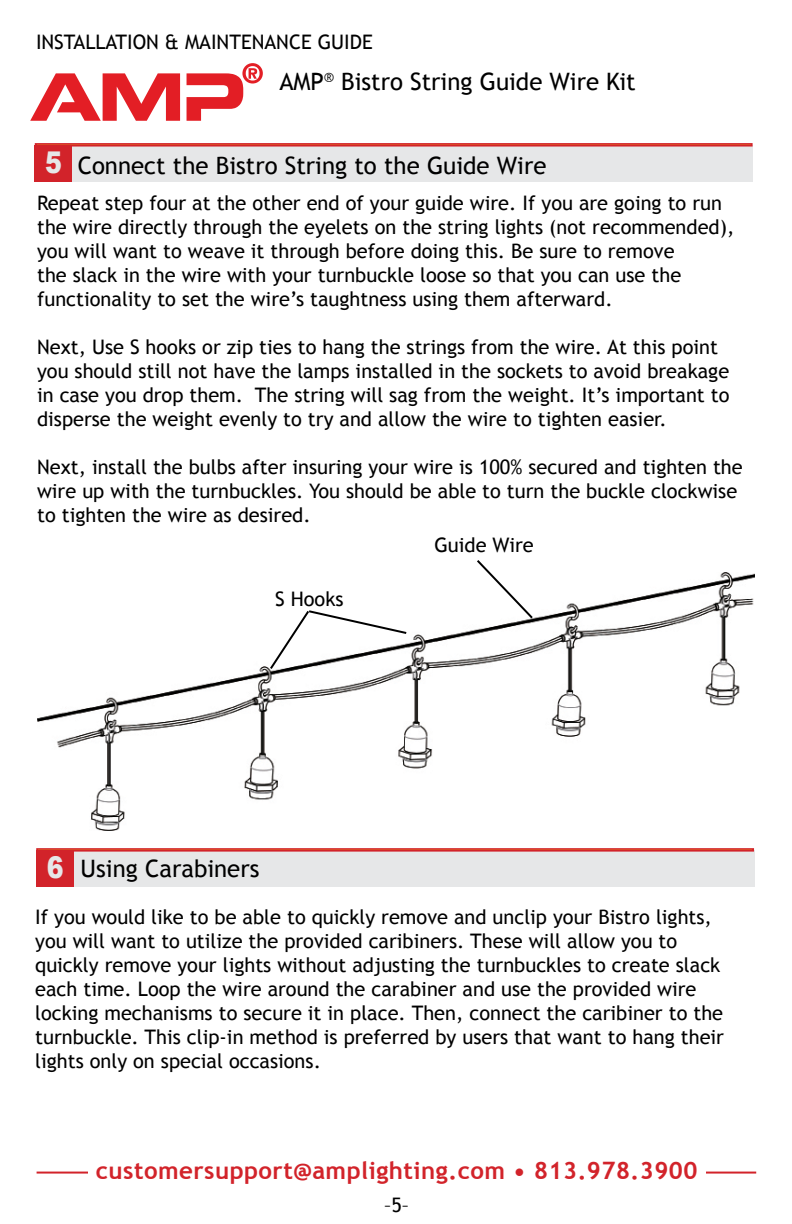
<style>
.page{position:relative;width:792px;height:1224px;background:#fff}
.page>*{position:absolute;margin:0;border:0;box-sizing:border-box;transform-origin:0 0}
.t1{font:900 30px "Arial";color:#e6e7e8;scale:.84 1}
.t2{font:24px "Trebuchet MS";color:#000}
.t3{font:700 24px "Trebuchet MS";letter-spacing:.02em;color:#d2232a}
.t4{font:20px/24px "Trebuchet MS";color:#000}
</style>
<div class="page">
<hr style="left:37px;top:1172px;width:719px;height:2px;background:#d2232a">
<div style="left:88px;top:1161px;width:617px;height:37px;background:#fff"></div>
<svg style="left:187px;top:63px;width:76px;height:58px"></svg>
<svg style="left:30px;top:73px;width:150px;height:48px"></svg>
<div style="left:42px;top:145px;width:711px;height:37px;background:#e6e7e8"></div>
<div style="left:35px;top:145px;width:37px;height:37px;background:#d2232a"></div>
<div style="left:35px;top:143px;width:718px;height:4px;border:2px solid #d2232a"></div>
<div style="left:43px;top:850px;width:711px;height:37px;background:#e6e7e8"></div>
<div style="left:36px;top:850px;width:38px;height:37px;background:#d2232a"></div>
<div style="left:36px;top:848px;width:718px;height:4px;border:2px solid #d2232a"></div>
<img style="left:38px;top:572px;width:717px;height:259px">
<svg style="left:475px;top:560px;width:60px;height:61px"></svg>
<svg style="left:268px;top:609px;width:141px;height:62px"></svg>
<p class="t4" style="left:36px;top:30px;width:338px">INSTALLATION &amp; MAINTENANCE GUIDE</p>
<p class="t2" style="left:279px;top:67px;width:358px">AMP<sup>®</sup> Bistro String Guide Wire Kit</p>
<h1 class="t1" style="left:45px;top:141px;width:22px">5</h1>
<p class="t2" style="left:78px;top:151px;width:470px">Connect the Bistro String to the Guide Wire</p>
<p class="t4" style="left:37px;top:191px;width:699px">Repeat step four at the other end of your guide wire. If you are going to run the wire directly through the eyelets on the string lights (not recommended), you will want to weave it through before doing this. Be sure to remove<br>the slack in the wire with your turnbuckle loose so that you can use the functionality to set the wire’s taughtness using them afterward.</p>
<p class="t4" style="left:37px;top:335px;width:694px">Next, Use S hooks or zip ties to hang the strings from the wire. At this point you should still not have the lamps installed in the sockets to avoid breakage in case you drop them. The string will sag from the weight. It’s important to disperse the weight evenly to try and allow the wire to tighten easier.</p>
<p class="t4" style="left:37px;top:455px;width:707px">Next, install the bulbs after insuring your wire is 100% secured and tighten the wire up with the turnbuckles. You should be able to turn the buckle clockwise to tighten the wire as desired.</p>
<p class="t4" style="left:434px;top:534px;width:101px">Guide Wire</p>
<p class="t4" style="left:275px;top:587px;width:70px">S Hooks</p>
<h1 class="t1" style="left:47px;top:846px;width:22px">6</h1>
<p class="t2" style="left:81px;top:855px;width:180px">Using Carabiners</p>
<p class="t4" style="left:35px;top:905px;width:690px">If you would like to be able to quickly remove and unclip your Bistro lights, you will want to utilize the provided caribiners. These will allow you to quickly remove your lights without adjusting the turnbuckles to create slack each time. Loop the wire around the carabiner and use the provided wire locking mechanisms to secure it in place. Then, connect the caribiner to the turnbuckle. This clip-in method is preferred by users that want to hang their lights only on special occasions.</p>
<p class="t3" style="left:96px;top:1156px;width:603px">customersupport@amplighting.com • 813.978.3900</p>
<p class="t4" style="left:384px;top:1193px;width:27px">–5–</p>
</div>
